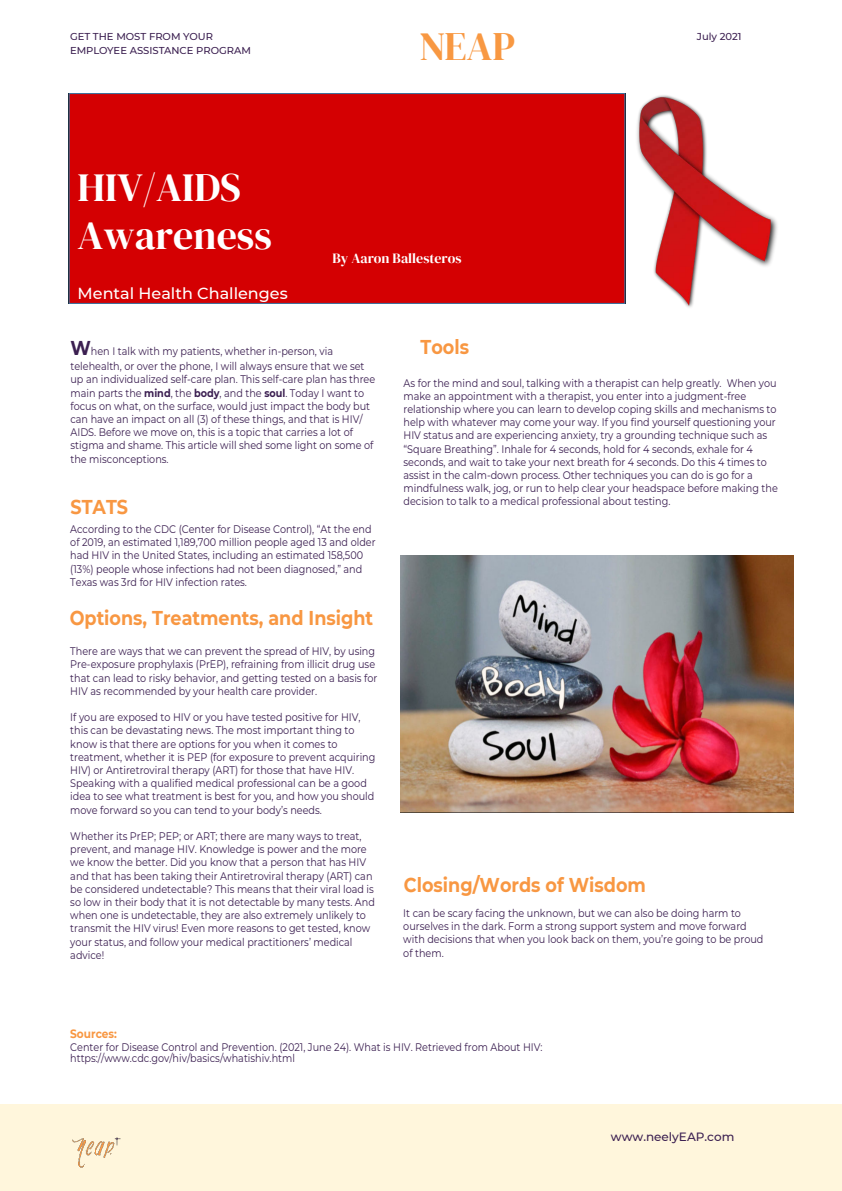
<style>
.page{position:relative;width:842px;height:1191px;background:#fff}
.page>*{position:absolute;margin:0;border:0;box-sizing:border-box;transform-origin:0 0}
.t1{font:40px/48px "DM Serif Display";color:#fff}
.t2{font:40px "DM Serif Display";color:#f89842}
.t3{font:700 20px "Montserrat";color:#f89742;scale:.88 1}
.t4{font:500 16px "Montserrat";color:#fff}
.t5{font:14px "DM Serif Display";color:#fff}
.t6{font:500 12px "Montserrat";color:#3c2051}
.t7{font:700 12px "Montserrat";color:#f89742;scale:.88 1}
.t8{font:11px/13.2px "Montserrat";color:#3b1f51;scale:.88 1}
.t9{font:500 10px/14px "Montserrat";color:#3c2051}
.s1{font-weight:700;font-size:20px}
.s2{font-weight:700}
</style>
<div class="page">
<div style="left:0;top:1104px;width:842px;height:87px;background:#fff6dc"></div>
<img style="left:637px;top:95px;width:140px;height:213px">
<div style="left:69px;top:93px;width:556px;height:210px;background:#d40002"></div>
<img style="left:401px;top:555px;width:393px;height:258px">
<img style="left:72px;top:1137px;width:49px;height:31px">
<p class="t9" style="left:70px;top:30px;width:182px">GET THE MOST FROM YOUR<br>EMPLOYEE ASSISTANCE PROGRAM</p>
<h1 class="t1" style="left:78px;top:164px;width:196px">HIV/AIDS<br>Awareness</h1>
<h3 class="t4" style="left:78px;top:282px;width:212px">Mental Health Challenges</h3>
<h1 class="t2" style="left:419px;top:23px;width:97px">NEAP</h1>
<p class="t5" style="left:332px;top:253px;width:131px">By Aaron Ballesteros</p>
<p class="t9" style="left:697px;top:29px;width:46px">July 2021</p>
<p class="t8" style="left:70px;top:343px;width:336px;line-height:15.3px"><span class="s1">W</span>hen I talk with my patients, whether in-person, via telehealth, or over the phone, I will always ensure that we set</p>
<p class="t8" style="left:70px;top:372px;width:348px">up an individualized self-care plan. This self-care plan has three main parts the <span class="s2">mind</span>, the <span class="s2">body</span>, and the <span class="s2">soul</span>. Today I want to focus on what, on the surface, would just impact the body but can have an impact on all (3) of these things, and that is HIV/ AIDS. Before we move on, this is a topic that carries a lot of stigma and shame. This article will shed some light on some of the misconceptions.</p>
<h2 class="t3" style="left:70px;top:492px;width:67px">STATS</h2>
<p class="t8" style="left:70px;top:522px;width:348px">According to the CDC (Center for Disease Control), “At the end of 2019, an estimated 1,189,700 million people aged 13 and older had HIV in the United States, including an estimated 158,500 (13%) people whose infections had not been diagnosed,” and Texas was 3rd for HIV infection rates.</p>
<h2 class="t3" style="left:70px;top:603px;width:346px">Options, Treatments, and Insight</h2>
<p class="t8" style="left:70px;top:644px;width:350px">There are ways that we can prevent the spread of HIV, by using Pre-exposure prophylaxis (PrEP), refraining from illicit drug use that can lead to risky behavior, and getting tested on a basis for HIV as recommended by your health care provider.</p>
<p class="t8" style="left:70px;top:710px;width:348px">If you are exposed to HIV or you have tested positive for HIV, this can be devastating news. The most important thing to know is that there are options for you when it comes to treatment, whether it is PEP (for exposure to prevent acquiring HIV) or Antiretroviral therapy (ART) for those that have HIV.<br>Speaking with a qualified medical professional can be a good idea to see what treatment is best for you, and how you should move forward so you can tend to your body’s needs.</p>
<p class="t8" style="left:70px;top:829px;width:348px">Whether its PrEP; PEP; or ART; there are many ways to treat, prevent, and manage HIV. Knowledge is power and the more we know the better. Did you know that a person that has HIV and that has been taking their Antiretroviral therapy (ART) can be considered undetectable? This means that their viral load is so low in their body that it is not detectable by many tests. And when one is undetectable, they are also extremely unlikely to transmit the HIV virus! Even more reasons to get tested, know your status, and follow your medical practitioners’ medical advice!</p>
<h2 class="t3" style="left:421px;top:332px;width:57px">Tools</h2>
<p class="t8" style="left:403px;top:376px;width:427px">As for the mind and soul, talking with a therapist can help greatly. When you make an appointment with a therapist, you enter into a judgment-free relationship where you can learn to develop coping skills and mechanisms to help with whatever may come your way. If you find yourself questioning your HIV status and are experiencing anxiety, try a grounding technique such as “Square Breathing”. Inhale for 4 seconds, hold for 4 seconds, exhale for 4 seconds, and wait to take your next breath for 4 seconds. Do this 4 times to assist in the calm-down process. Other techniques you can do is go for a mindfulness walk, jog, or run to help clear your headspace before making the decision to talk to a medical professional about testing.</p>
<h2 class="t3" style="left:404px;top:870px;width:277px">Closing/Words of Wisdom</h2>
<p class="t8" style="left:403px;top:906px;width:411px">It can be scary facing the unknown, but we can also be doing harm to ourselves in the dark. Form a strong support system and move forward with decisions that when you look back on them, you’re going to be proud of them.</p>
<p class="t7" style="left:70px;top:1025px;width:55px">Sources:</p>
<p class="t8" style="left:70px;top:1041px;width:538px;line-height:11px">Center for Disease Control and Prevention. (2021, June 24). What is HIV. Retrieved from About HIV: https://www.cdc.gov/hiv/basics/whatishiv.html</p>
<p class="t6" style="left:611px;top:1128px;width:125px">www.neelyEAP.com</p>
</div>
